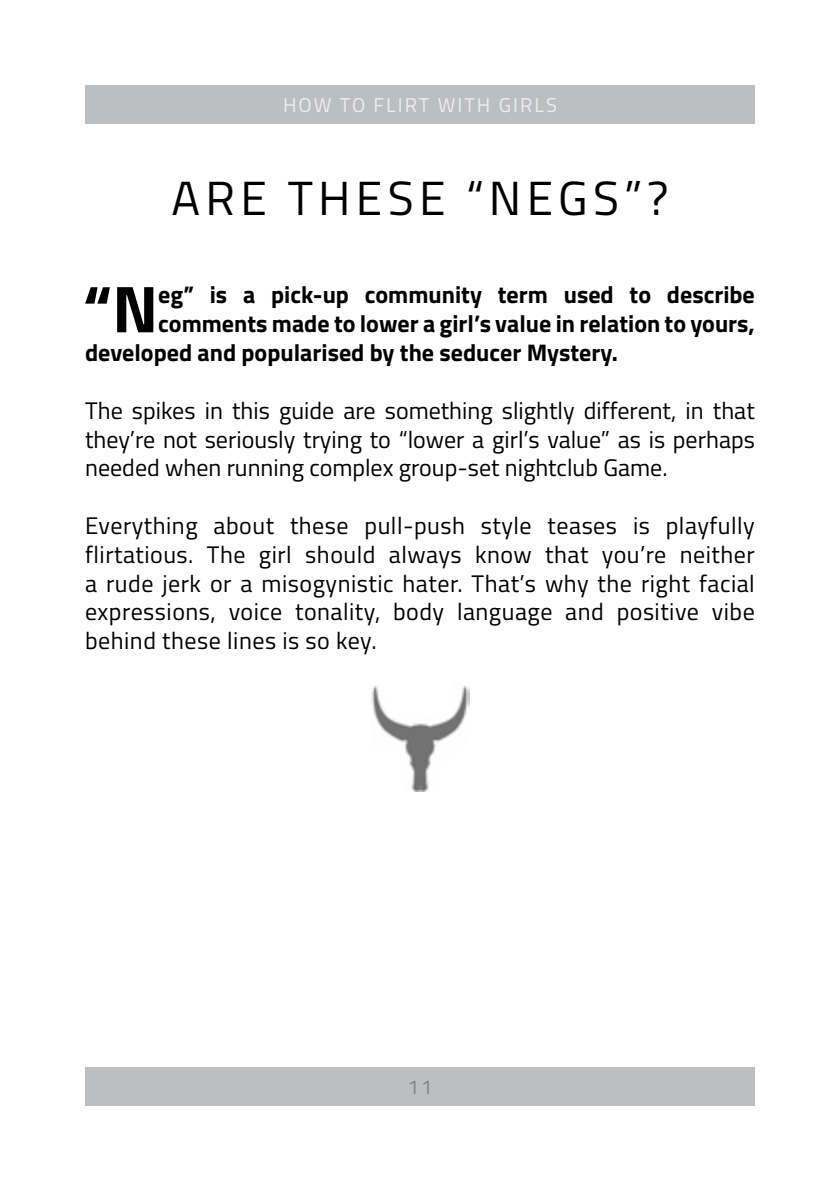
<style>
.page{position:relative;width:840px;height:1191px;background:#fff}
.page>*{position:absolute;margin:0;border:0;box-sizing:border-box;transform-origin:0 0}
.t1{font:700 66.4px "Titillium";color:#000}
.t2{font:48px "Titillium";letter-spacing:.11em;color:#000}
.t3{font:24px/28.8px "Titillium";letter-spacing:.005em;color:#000;text-align:justify}
.t4{font:700 24px "Titillium";color:#000}
.t5{font:20px "Titillium";letter-spacing:.1em;color:#ededee}
.t6{font:20px "Titillium";color:#808285}
</style>
<div class="page">
<div style="left:85px;top:1067px;width:669px;height:39px;background:#bcbec0"></div>
<div style="left:85px;top:85px;width:669px;height:39px;background:#bcbec0"></div>
<img style="left:371px;top:685px;width:98px;height:106px">
<p class="t5" style="left:283px;top:90px;width:275px">HOW TO FLIRT WITH GIRLS</p>
<h2 class="t2" style="left:171px;top:163px;width:498px">ARE THESE “NEGS”?</h2>
<h1 class="t1" style="left:83px;top:258px;width:77px">“N</h1>
<p class="t4" style="left:158px;top:277px;width:597px">eg” is a pick-up community term used to describe</p>
<p class="t4" style="left:158px;top:305px;width:597px">comments made to lower a girl’s value in relation to yours,</p>
<p class="t4" style="left:85px;top:334px;width:534px">developed and popularised by the seducer Mystery.</p>
<p class="t3" style="left:85px;top:395px;width:670px">The spikes in this guide are something slightly different, in that they’re not seriously trying to “lower a girl’s value” as is perhaps needed when running complex group-set nightclub Game.</p>
<p class="t3" style="left:85px;top:510px;width:670px">Everything about these pull-push style teases is playfully flirtatious. The girl should always know that you’re neither a rude jerk or a misogynistic hater. That’s why the right facial expressions, voice tonality, body language and positive vibe behind these lines is so key.</p>
<p class="t6" style="left:407px;top:1072px;width:26px">11</p>
</div>
